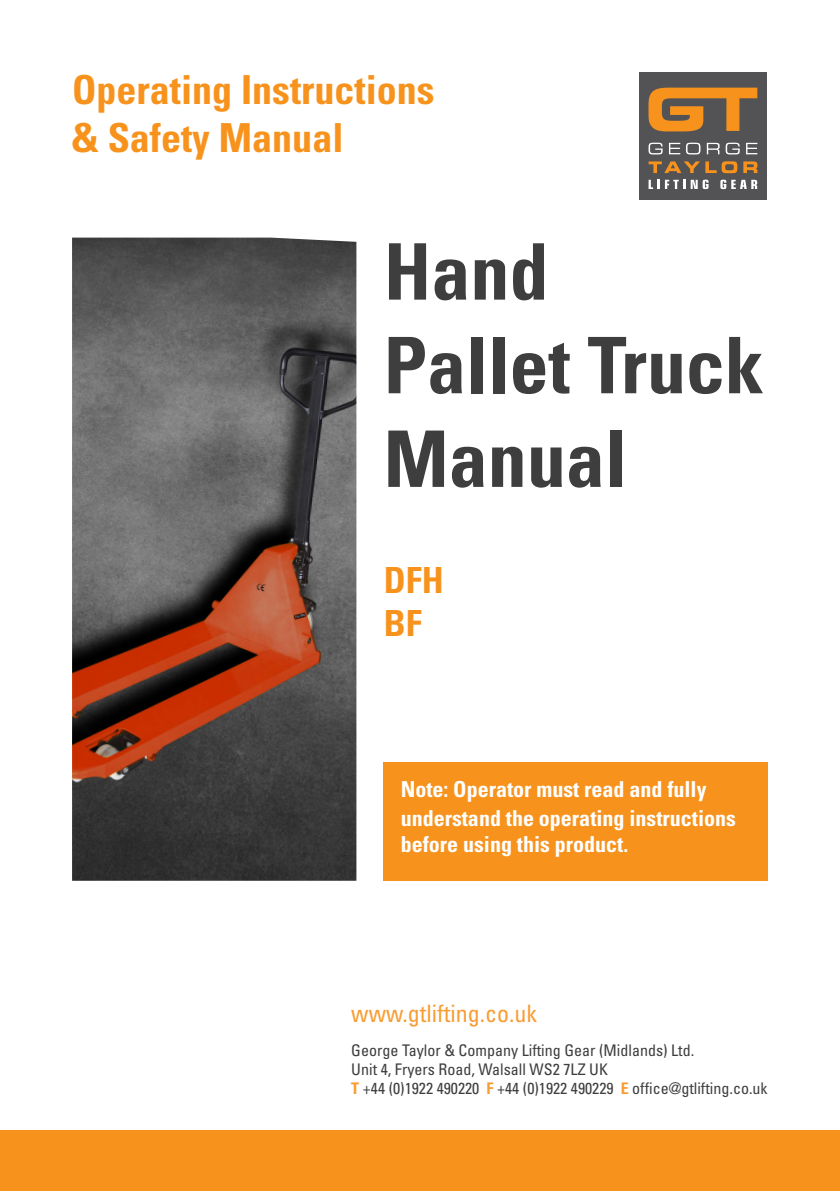
<style>
.page{position:relative;width:840px;height:1191px;background:#fff}
.page>*{position:absolute;margin:0;border:0;box-sizing:border-box;transform-origin:0 0}
.t1{font:700 condensed 78px "Univers";color:#3e3e3f}
.t2{font:700 condensed 40px "Univers";color:#f7931d}
.t3{font:700 condensed 36px "Univers";color:#f7931d}
.t4{font:condensed 24px "Univers";color:#f89d33}
.t5{font:700 condensed 22px/28.8px "Univers";color:#fff}
.t6{font:condensed 16px "Univers";color:#3e3e3f}
.s1{font-weight:700;color:#f89d33}
</style>
<div class="page">
<div style="left:0;top:1130px;width:839px;height:61px;background:#f7931d"></div>
<div style="left:639px;top:72px;width:127px;height:127px;background:#535355"></div>
<svg style="left:648px;top:180px;width:60px;height:9px"></svg>
<svg style="left:720px;top:180px;width:36px;height:9px"></svg>
<svg style="left:648px;top:88px;width:108px;height:43px"></svg>
<svg style="left:648px;top:143px;width:14px;height:11px"></svg>
<svg style="left:669px;top:143px;width:31px;height:11px"></svg>
<svg style="left:706px;top:143px;width:13px;height:11px"></svg>
<svg style="left:725px;top:143px;width:14px;height:11px"></svg>
<svg style="left:746px;top:143px;width:11px;height:11px"></svg>
<svg style="left:648px;top:161px;width:51px;height:12px"></svg>
<svg style="left:705px;top:161px;width:32px;height:12px"></svg>
<svg style="left:743px;top:161px;width:14px;height:12px"></svg>
<div style="left:383px;top:762px;width:384px;height:118px;background:#f7931d"></div>
<img style="left:72px;top:238px;width:284px;height:642px">
<p class="t2" style="left:72px;top:65px;width:364px">Operating Instructions</p>
<p class="t2" style="left:72px;top:113px;width:273px">&amp; Safety Manual</p>
<p class="t1" style="left:383px;top:224px;width:166px">Hand</p>
<p class="t1" style="left:383px;top:318px;width:381px">Pallet Truck</p>
<p class="t1" style="left:383px;top:411px;width:244px">Manual</p>
<p class="t3" style="left:383px;top:558px;width:61px">DFH</p>
<p class="t3" style="left:383px;top:601px;width:39px">BF</p>
<p class="t5" style="left:400px;top:774px;width:336px">Note: Operator must read and fully understand the operating instructions</p>
<p class="t5" style="left:400px;top:829px;width:229px">before using this product.</p>
<p class="t4" style="left:351px;top:998px;width:187px">www.gtlifting.co.uk</p>
<p class="t6" style="left:351px;top:1039px;width:344px">George Taylor &amp; Company Lifting Gear (Midlands) Ltd.</p>
<p class="t6" style="left:351px;top:1058px;width:258px">Unit 4, Fryers Road, Walsall WS2 7LZ UK</p>
<p class="t6" style="left:351px;top:1078px;width:417px"><span class="s1">T</span> +44 (0)1922 490220 <span class="s1">F</span> +44 (0)1922 490229 <span class="s1">E</span> office@gtlifting.co.uk</p>
</div>
